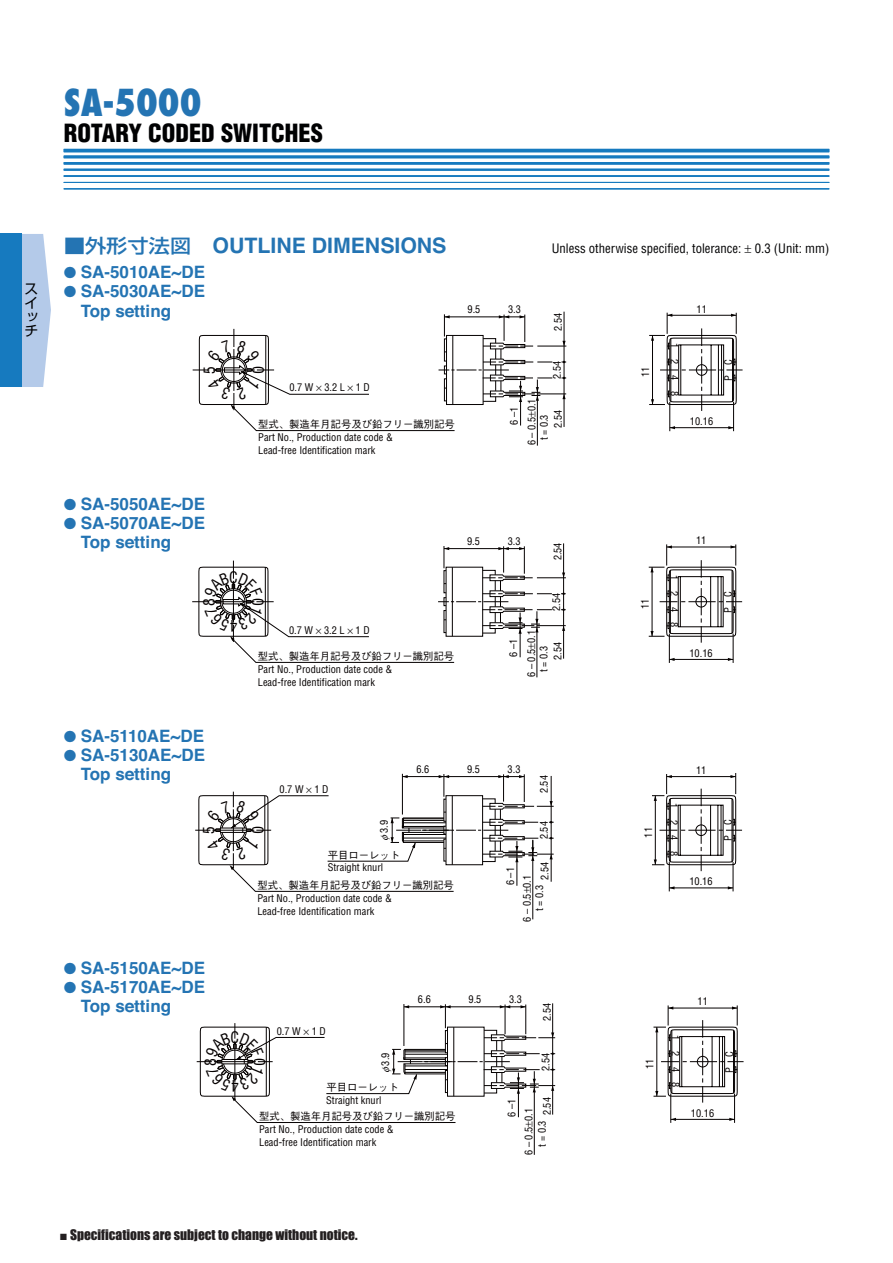
<style>
.page{position:relative;width:893px;height:1263px;background:#fff}
.page>*{position:absolute;margin:0;border:0;box-sizing:border-box;transform-origin:0 0}
.t1{font:800 condensed 36.15px "Futura";color:#2474b3}
.t2{font:900 condensed 24.45px "Helvetica";color:#000102}
.t3{font:700 21.3px "Helvetica";color:#2474b3}
.t4{font:700 16.95px/19.2px "Helvetica";color:#2474b3;text-align:justify}
.t5{font:condensed 15.45px "Helvetica";color:#050100}
.t6{font:13.8px/13.8px "Shin Go regular 90 msp RKSJ H";color:#000102;text-align:justify}
.t7{font:13.5px "Impact";color:#231f20}
.t8{font:condensed 12.75px "Helvetica";color:#000102}
.t9{font:condensed 10.35px/12.6px "Helvetica";color:#050100}
.t10{font:10.35px "Gothic BBB Medium 90 msp RKSJ H";color:#050100}
.s1{font-family:"Shin Go Medium 90 msp RKSJ H";font-weight:400;font-size:19.2px}
</style>
<div class="page">
<svg style="left:21px;top:234px;width:30px;height:153px;background:#b8ceea"></svg>
<div style="left:0;top:234px;width:21px;height:153px;background:#167abf"></div>
<hr style="left:64px;top:149px;width:765px;height:3px;background:#167abf">
<hr style="left:64px;top:156px;width:765px;height:2px;background:#167abf">
<hr style="left:64px;top:162px;width:765px;height:2px;background:#167abf">
<hr style="left:64px;top:169px;width:765px;height:2px;background:#167abf">
<hr style="left:64px;top:175px;width:765px;height:2px;background:#167abf">
<hr style="left:64px;top:182px;width:765px;height:1px;background:#167abf">
<hr style="left:64px;top:189px;width:765px;height:1px;background:#167abf">
<hr style="left:564px;top:312px;width:1px;height:115px;background:#050100">
<hr style="left:537px;top:380px;width:1px;height:66px;background:#050100">
<svg style="left:649px;top:313px;width:93px;height:118px"></svg>
<hr style="left:563px;top:543px;width:1px;height:116px;background:#050100">
<hr style="left:537px;top:611px;width:1px;height:66px;background:#050100">
<svg style="left:649px;top:544px;width:93px;height:119px"></svg>
<hr style="left:532px;top:840px;width:1px;height:79px;background:#050100">
<svg style="left:652px;top:773px;width:90px;height:118px"></svg>
<hr style="left:552px;top:1003px;width:1px;height:112px;background:#050100">
<hr style="left:534px;top:1071px;width:1px;height:84px;background:#050100">
<svg style="left:653px;top:1005px;width:90px;height:118px"></svg>
<svg style="left:193px;top:314px;width:373px;height:117px"></svg>
<svg style="left:192px;top:546px;width:374px;height:117px"></svg>
<svg style="left:195px;top:774px;width:359px;height:119px"></svg>
<svg style="left:197px;top:1004px;width:358px;height:123px"></svg>
<h1 class="t1" style="left:64px;top:87px;width:139px">SA-5000</h1>
<h2 class="t2" style="left:64px;top:123px;width:261px">ROTARY CODED SWITCHES</h2>
<h3 class="t6" style="left:25px;top:284px;width:15px">スイッチ</h3>
<h3 class="t3" style="left:64px;top:237px;width:384px"><span class="s1">■外形寸法図　</span>OUTLINE DIMENSIONS</h3>
<p class="t8" style="left:552px;top:243px;width:279px">Unless otherwise specified, tolerance: 0.3 (Unit: mm)</p>
<h3 class="t4" style="left:81px;top:264px;width:126px">SA-5010AE~DE SA-5030AE~DE Top setting</h3>
<p class="t9" style="left:696px;top:303px;width:12px">11</p>
<p class="t9" style="left:467px;top:304px;width:14px">9.5</p>
<p class="t9" style="left:508px;top:304px;width:14px">3.3</p>
<p class="t9" style="left:552px;top:331px;width:20px;rotate:-90deg">2.54</p>
<p class="t9" style="left:551px;top:379px;width:20px;rotate:-90deg">2.54</p>
<p class="t9" style="left:552px;top:428px;width:20px;rotate:-90deg">2.54</p>
<p class="t9" style="left:680px;top:343px;width:54px;rotate:90deg">1248</p>
<p class="t9" style="left:723px;top:365px;width:7px;rotate:-90deg">C</p>
<p class="t9" style="left:723px;top:381px;width:7px;rotate:-90deg">P</p>
<h3 class="t5" style="left:264px;top:366px;width:9px;rotate:90deg">0</h3>
<h3 class="t5" style="left:203px;top:374px;width:9px;rotate:-90deg">5</h3>
<p class="t9" style="left:640px;top:377px;width:12px;rotate:-90deg">11</p>
<p class="t9" style="left:289px;top:382px;width:82px">0.7 W 3.2 L 1 D</p>
<p class="t10" style="left:258px;top:420px;width:198px">型式、製造年月記号及び鉛フリー識別記号</p>
<p class="t9" style="left:258px;top:432px;width:136px">Part No., Production date code &amp;<br>Lead-free Identification mark</p>
<p class="t9" style="left:506px;top:445px;width:49px;line-height:17.9px;text-indent:20px;rotate:-90deg">6 –1<br>6 – 0.5 0.1</p>
<p class="t9" style="left:538px;top:440px;width:28px;rotate:-90deg">t = 0.3</p>
<p class="t9" style="left:690px;top:416px;width:25px">10.16</p>
<h3 class="t4" style="left:81px;top:496px;width:126px">SA-5050AE~DE SA-5070AE~DE Top setting</h3>
<h3 class="t5" style="left:203px;top:606px;width:9px;rotate:-90deg">8</h3>
<h3 class="t5" style="left:229px;top:571px;width:10px">C</h3>
<h3 class="t5" style="left:238px;top:632px;width:9px;rotate:180deg">4</h3>
<h3 class="t5" style="left:264px;top:598px;width:9px;rotate:90deg">0</h3>
<p class="t9" style="left:289px;top:625px;width:82px">0.7 W 3.2 L 1 D</p>
<p class="t10" style="left:258px;top:652px;width:198px">型式、製造年月記号及び鉛フリー識別記号</p>
<p class="t9" style="left:258px;top:664px;width:136px">Part No., Production date code &amp;<br>Lead-free Identification mark</p>
<p class="t9" style="left:467px;top:536px;width:14px">9.5</p>
<p class="t9" style="left:508px;top:536px;width:14px">3.3</p>
<p class="t9" style="left:552px;top:560px;width:20px;rotate:-90deg">2.54</p>
<p class="t9" style="left:551px;top:611px;width:20px;rotate:-90deg">2.54</p>
<p class="t9" style="left:552px;top:660px;width:20px;rotate:-90deg">2.54</p>
<p class="t9" style="left:505px;top:677px;width:49px;line-height:17.9px;text-indent:20px;rotate:-90deg">6 –1<br>6 – 0.5 0.1</p>
<p class="t9" style="left:538px;top:672px;width:28px;rotate:-90deg">t = 0.3</p>
<h3 class="t4" style="left:81px;top:728px;width:126px">SA-5110AE~DE SA-5130AE~DE Top setting</h3>
<h3 class="t5" style="left:203px;top:834px;width:9px;rotate:-90deg">5</h3>
<h3 class="t5" style="left:264px;top:826px;width:9px;rotate:90deg">0</h3>
<p class="t9" style="left:279px;top:784px;width:51px">0.7 W 1 D</p>
<p class="t9" style="left:379px;top:833px;width:14px;rotate:-90deg">3.9</p>
<p class="t10" style="left:328px;top:851px;width:74px">平目ローレット</p>
<p class="t9" style="left:328px;top:862px;width:57px">Straight knurl</p>
<p class="t9" style="left:416px;top:764px;width:14px">6.6</p>
<p class="t10" style="left:257px;top:881px;width:198px">型式、製造年月記号及び鉛フリー識別記号</p>
<p class="t9" style="left:257px;top:893px;width:136px">Part No., Production date code &amp;<br>Lead-free Identification mark</p>
<p class="t9" style="left:467px;top:764px;width:14px">9.5</p>
<p class="t9" style="left:508px;top:764px;width:14px">3.3</p>
<p class="t9" style="left:539px;top:793px;width:20px;rotate:-90deg">2.54</p>
<p class="t9" style="left:539px;top:839px;width:20px;rotate:-90deg">2.54</p>
<p class="t9" style="left:539px;top:880px;width:20px;rotate:-90deg">2.54</p>
<p class="t9" style="left:503px;top:922px;width:56px;line-height:16.8px;text-indent:36px;rotate:-90deg">6 –1<br>6 – 0.5 0.1</p>
<p class="t9" style="left:534px;top:911px;width:28px;rotate:-90deg">t = 0.3</p>
<h3 class="t4" style="left:81px;top:960px;width:126px">SA-5150AE~DE SA-5170AE~DE Top setting</h3>
<h3 class="t5" style="left:204px;top:1066px;width:9px;rotate:-90deg">8</h3>
<h3 class="t5" style="left:230px;top:1031px;width:10px">C</h3>
<h3 class="t5" style="left:239px;top:1092px;width:9px;rotate:180deg">4</h3>
<h3 class="t5" style="left:265px;top:1058px;width:9px;rotate:90deg">0</h3>
<p class="t9" style="left:277px;top:1025px;width:51px">0.7 W 1 D</p>
<p class="t9" style="left:380px;top:1066px;width:14px;rotate:-90deg">3.9</p>
<p class="t10" style="left:326px;top:1083px;width:74px">平目ローレット</p>
<p class="t9" style="left:326px;top:1094px;width:57px">Straight knurl</p>
<p class="t9" style="left:418px;top:994px;width:14px">6.6</p>
<p class="t10" style="left:259px;top:1112px;width:198px">型式、製造年月記号及び鉛フリー識別記号</p>
<p class="t9" style="left:259px;top:1124px;width:136px">Part No., Production date code &amp;<br>Lead-free Identification mark</p>
<p class="t9" style="left:468px;top:994px;width:14px">9.5</p>
<p class="t9" style="left:509px;top:994px;width:14px">3.3</p>
<p class="t9" style="left:542px;top:1021px;width:20px;rotate:-90deg">2.54</p>
<p class="t9" style="left:540px;top:1071px;width:20px;rotate:-90deg">2.54</p>
<p class="t9" style="left:506px;top:1117px;width:20px;rotate:-90deg">6 –1</p>
<p class="t9" style="left:542px;top:1115px;width:20px;rotate:-90deg">2.54</p>
<p class="t9" style="left:523px;top:1155px;width:49px;rotate:-90deg">6 – 0.5 0.1</p>
<p class="t9" style="left:537px;top:1147px;width:28px;rotate:-90deg">t = 0.3</p>
<p class="t9" style="left:639px;top:609px;width:12px;rotate:-90deg">11</p>
<p class="t9" style="left:696px;top:535px;width:12px">11</p>
<p class="t9" style="left:679px;top:575px;width:54px;rotate:90deg">1248</p>
<p class="t9" style="left:722px;top:597px;width:7px;rotate:-90deg">C</p>
<p class="t9" style="left:722px;top:613px;width:7px;rotate:-90deg">P</p>
<p class="t9" style="left:689px;top:648px;width:25px">10.16</p>
<p class="t9" style="left:643px;top:838px;width:12px;rotate:-90deg">11</p>
<p class="t9" style="left:679px;top:803px;width:54px;rotate:90deg">1248</p>
<p class="t9" style="left:696px;top:765px;width:12px">11</p>
<p class="t9" style="left:722px;top:825px;width:7px;rotate:-90deg">C</p>
<p class="t9" style="left:722px;top:841px;width:7px;rotate:-90deg">P</p>
<p class="t9" style="left:689px;top:876px;width:25px">10.16</p>
<p class="t9" style="left:644px;top:1069px;width:12px;rotate:-90deg">11</p>
<p class="t9" style="left:681px;top:1035px;width:54px;rotate:90deg">1248</p>
<p class="t9" style="left:697px;top:996px;width:12px">11</p>
<p class="t9" style="left:724px;top:1057px;width:7px;rotate:-90deg">C</p>
<p class="t9" style="left:724px;top:1073px;width:7px;rotate:-90deg">P</p>
<p class="t9" style="left:691px;top:1107px;width:25px">10.16</p>
<h3 class="t7" style="left:59px;top:1230px;width:300px">- Specifications are subject to change without notice.</h3>
</div>
